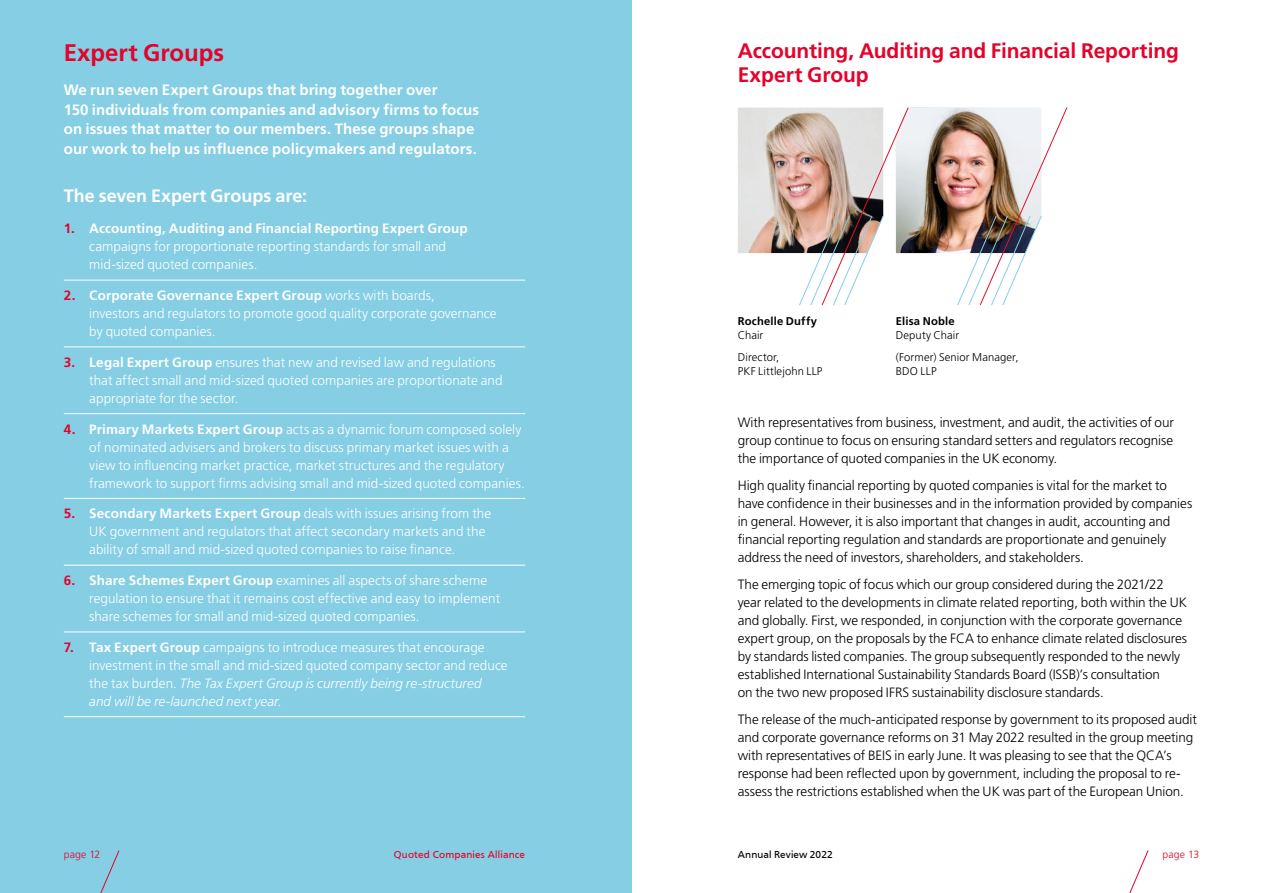
<style>
.page{position:relative;width:1263px;height:893px;background:#fff}
.page>*{position:absolute;margin:0;border:0;box-sizing:border-box;transform-origin:0 0}
.t1{font:700 24px "Frutiger LT";color:#e4032b}
.t2{font:700 21px/24px "Frutiger LT";letter-spacing:-.005em;color:#e4032b}
.t3{font:700 18px "Frutiger LT";color:#fff}
.t4{font:700 15px/19.5px "Frutiger LT";letter-spacing:.005em;color:#fff}
.t5{font:300 13.5px/18px "Frutiger LT";letter-spacing:-.005em;color:#000}
.t6{font:300 13.5px/18px "Frutiger LT";color:#fff}
.t7{font:italic 300 13.5px/18px "Frutiger LT Std";letter-spacing:.005em;color:#fff}
.t8{font:300 11.25px/22.5px "Frutiger LT";letter-spacing:.01em;color:#000}
.t9{font:700 11.25px "Frutiger LT";letter-spacing:.015em;color:#000}
.t10{font:10.5px "Frutiger";letter-spacing:.015em;color:#e4032b}
.t11{font:10.5px "Frutiger";letter-spacing:.015em;color:#000}
.t12{font:300 10.5px "Frutiger LT";letter-spacing:.015em;color:#e4032b}
.s1{font-weight:700;color:#e4032b}
.s2{font-weight:700}
.s3{font-family:"Frutiger LT";font-style:normal}
</style>
<div class="page">
<svg style="left:1129px;top:850px;width:20px;height:43px"></svg>
<div style="left:0;top:0;width:631px;height:893px;background:#85cee4"></div>
<hr style="left:64px;top:280px;width:461px;height:1px;background:#fff">
<hr style="left:64px;top:347px;width:461px;height:1px;background:#fff">
<hr style="left:64px;top:413px;width:461px;height:1px;background:#fff">
<hr style="left:64px;top:498px;width:461px;height:1px;background:#fff">
<hr style="left:64px;top:565px;width:461px;height:1px;background:#fff">
<hr style="left:64px;top:632px;width:461px;height:1px;background:#fff">
<hr style="left:64px;top:716px;width:461px;height:1px;background:#fff">
<svg style="left:100px;top:850px;width:20px;height:43px"></svg>
<img style="left:738px;top:108px;width:61px;height:145px">
<img style="left:799px;top:107px;width:269px;height:199px">
<h1 class="t1" style="left:64px;top:38px;width:162px">Expert Groups</h1>
<p class="t4" style="left:64px;top:80px;width:417px">We run seven Expert Groups that bring together over<br>150 individuals from companies and advisory firms to focus on issues that matter to our members. These groups shape our work to help us influence policymakers and regulators.</p>
<h3 class="t3" style="left:64px;top:185px;width:245px">The seven Expert Groups are:</h3>
<p class="t6" style="left:89px;top:220px;width:380px;text-indent:-26px"><span class="s1">1.</span> <span class="s2">Accounting, Auditing and Financial Reporting Expert Group </span>campaigns for proportionate reporting standards for small and mid-sized quoted companies.</p>
<p class="t6" style="left:89px;top:287px;width:409px;text-indent:-26px"><span class="s1">2.</span> <span class="s2">Corporate Governance Expert Group</span> works with boards,<br>investors and regulators to promote good quality corporate governance by quoted companies.</p>
<p class="t6" style="left:89px;top:353px;width:415px;text-indent:-26px"><span class="s1">3.</span> <span class="s2">Legal Expert Group</span> ensures that new and revised law and regulations that affect small and mid-sized quoted companies are proportionate and appropriate for the sector.</p>
<p class="t6" style="left:89px;top:420px;width:437px;text-indent:-26px"><span class="s1">4.</span> <span class="s2">Primary Markets Expert Group</span> acts as a dynamic forum composed solely of nominated advisers and brokers to discuss primary market issues with a view to influencing market practice, market structures and the regulatory framework to support firms advising small and mid-sized quoted companies.</p>
<p class="t6" style="left:89px;top:505px;width:403px;text-indent:-26px"><span class="s1">5.</span> <span class="s2">Secondary Markets Expert Group</span> deals with issues arising from the<br>UK government and regulators that affect secondary markets and the ability of small and mid-sized quoted companies to raise finance.</p>
<p class="t6" style="left:89px;top:572px;width:412px;text-indent:-26px"><span class="s1">6.</span> <span class="s2">Share Schemes Expert Group</span> examines all aspects of share scheme regulation to ensure that it remains cost effective and easy to implement share schemes for small and mid-sized quoted companies.</p>
<p class="t6" style="left:89px;top:638px;width:420px;text-indent:-26px"><span class="s1">7.</span> <span class="s2">Tax Expert Group</span> campaigns to introduce measures that encourage investment in the small and mid-sized quoted company sector and reduce</p>
<p class="t7" style="left:89px;top:674px;width:394px"><span class="s3">the tax burden.</span> The Tax Expert Group is currently being re-structured and will be re-launched next year.</p>
<p class="t12" style="left:64px;top:849px;width:38px">page 12</p>
<p class="t10" style="left:394px;top:849px;width:133px">Quoted Companies Alliance</p>
<h2 class="t2" style="left:738px;top:39px;width:443px">Accounting, Auditing and Financial Reporting<br>Expert Group</h2>
<p class="t9" style="left:738px;top:315px;width:81px">Rochelle Duffy</p>
<p class="t8" style="left:738px;top:324px;width:43px">Chair<br>Director,</p>
<p class="t8" style="left:738px;top:360px;width:86px">PKF Littlejohn LLP</p>
<p class="t9" style="left:896px;top:315px;width:61px">Elisa Noble</p>
<p class="t8" style="left:896px;top:324px;width:124px">Deputy Chair<br>(Former) Senior Manager,</p>
<p class="t8" style="left:896px;top:360px;width:42px">BDO LLP</p>
<p class="t5" style="left:738px;top:414px;width:438px;text-align:justify">With representatives from business, investment, and audit, the activities of our group continue to focus on ensuring standard setters and regulators recognise the importance of quoted companies in the UK economy.</p>
<p class="t5" style="left:738px;top:477px;width:456px">High quality financial reporting by quoted companies is vital for the market to have confidence in their businesses and in the information provided by companies in general. However, it is also important that changes in audit, accounting and financial reporting regulation and standards are proportionate and genuinely address the need of investors, shareholders, and stakeholders.</p>
<p class="t5" style="left:738px;top:576px;width:451px">The emerging topic of focus which our group considered during the 2021/22 year related to the developments in climate related reporting, both within the UK and globally. First, we responded, in conjunction with the corporate governance expert group, on the proposals by the FCA to enhance climate related disclosures by standards listed companies. The group subsequently responded to the newly established International Sustainability Standards Board (ISSB)’s consultation<br>on the two new proposed IFRS sustainability disclosure standards.</p>
<p class="t5" style="left:738px;top:711px;width:461px">The release of the much-anticipated response by government to its proposed audit and corporate governance reforms on 31 May 2022 resulted in the group meeting with representatives of BEIS in early June. It was pleasing to see that the QCA’s response had been reflected upon by government, including the proposal to re&shy;assess the restrictions established when the UK was part of the European Union.</p>
<p class="t11" style="left:738px;top:849px;width:96px">Annual Review 2022</p>
<p class="t12" style="left:1162px;top:849px;width:38px">page 13</p>
</div>
